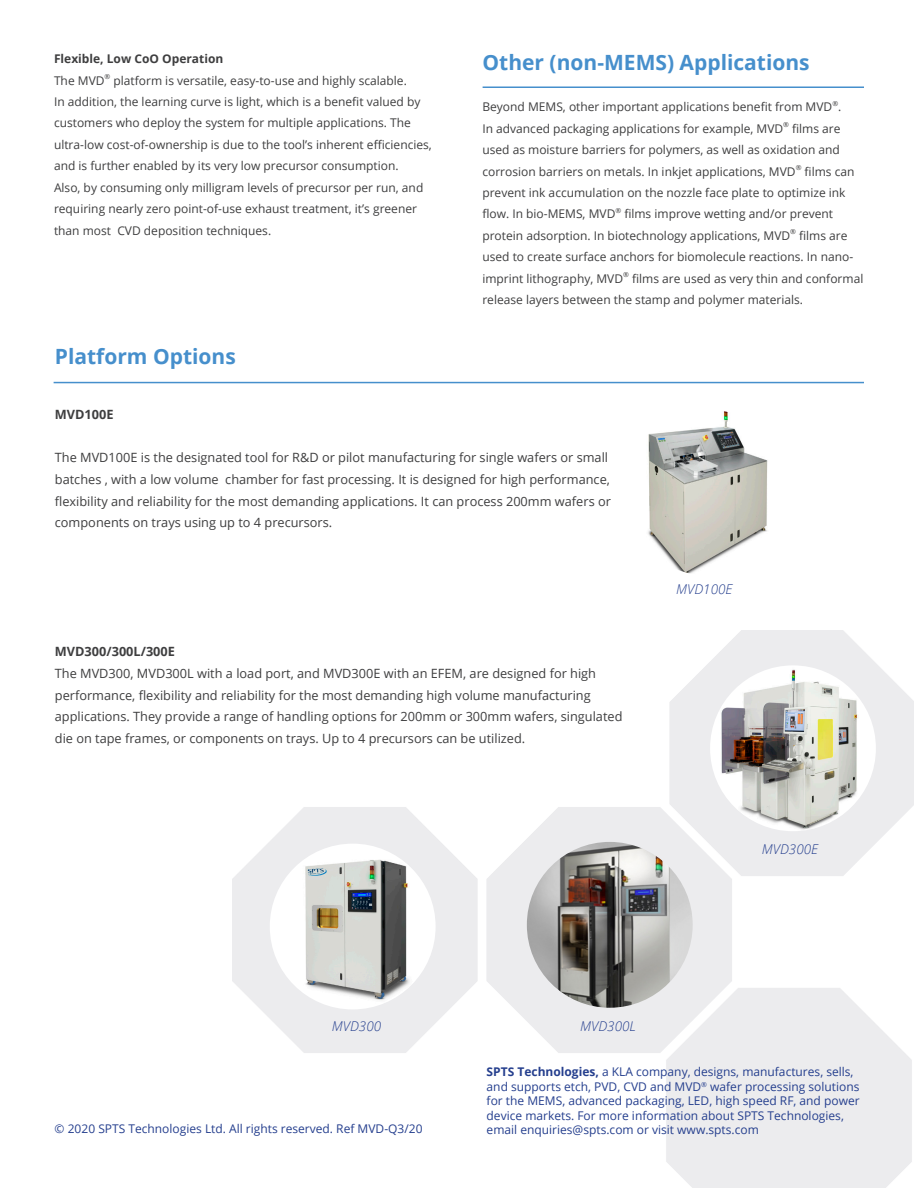
<style>
.page{position:relative;width:918px;height:1188px;background:#fff}
.page>*{position:absolute;margin:0;border:0;box-sizing:border-box;transform-origin:0 0}
.t1{font:700 21px "Open Sans";color:#468fcc}
.t2{font:italic 300 13.5px "Open Sans";color:#253f8e}
.t3{font:12.75px/21.6px "Open Sans";color:#3e3e3f}
.t4{font:700 12.75px "Open Sans";color:#3e3e3f}
.t5{font:12px/21.5px "Open Sans";color:#3e3e3f}
.t6{font:12px/14.4px "Open Sans";color:#253f8e}
.t7{font:700 12px "Open Sans";color:#3e3e3f}
.t8{font:7.05px "Open Sans";color:#3e3e3f}
.s1{font-weight:700}
</style>
<div class="page">
<hr style="left:54px;top:382px;width:810px;height:1px;background:#468fcc">
<img style="left:624px;top:409px;width:166px;height:166px;border-radius:83px">
<hr style="left:483px;top:86px;width:381px;height:2px;background:#468fcc">
<img style="left:710px;top:665px;width:166px;height:166px;border-radius:83px">
<img style="left:270px;top:844px;width:166px;height:165px;border-radius:83px">
<img style="left:527px;top:842px;width:166px;height:166px;border-radius:83px">
<p class="t7" style="left:54px;top:50px;width:171px">Flexible, Low CoO Operation</p>
<p class="t5" style="left:54px;top:69px;width:52px">The MVD</p>
<p class="t8" style="left:105px;top:72px;width:7px">®</p>
<p class="t5" style="left:54px;top:69px;width:379px;text-indent:60px">platform is versatile, easy-to-use and highly scalable.<br>In addition, the learning curve is light, which is a benefit valued by customers who deploy the system for multiple applications. The ultra-low cost-of-ownership is due to the tool’s inherent efficiencies, and is further enabled by its very low precursor consumption.<br>Also, by consuming only milligram levels of precursor per run, and requiring nearly zero point-of-use exhaust treatment, it’s greener than most CVD deposition techniques.</p>
<p class="t1" style="left:55px;top:341px;width:182px">Platform Options</p>
<p class="t1" style="left:483px;top:48px;width:329px">Other (non-MEMS) Applications</p>
<p class="t5" style="left:482px;top:96px;width:352px">Beyond MEMS, other important applications benefit from MVD</p>
<p class="t8" style="left:832px;top:98px;width:7px">®</p>
<p class="t5" style="left:838px;top:96px;width:5px">.</p>
<p class="t5" style="left:482px;top:117px;width:302px">In advanced packaging applications for example, MVD</p>
<p class="t8" style="left:783px;top:120px;width:7px">®</p>
<p class="t5" style="left:482px;top:117px;width:360px;text-align:justify;text-indent:310px">films are used as moisture barriers for polymers, as well as oxidation and corrosion barriers on metals. In inkjet applications, MVD</p>
<p class="t8" style="left:796px;top:163px;width:7px">®</p>
<p class="t5" style="left:482px;top:160px;width:374px;text-indent:322px">films can prevent ink accumulation on the nozzle face plate to optimize ink flow. In bio-MEMS, MVD</p>
<p class="t8" style="left:615px;top:206px;width:7px">®</p>
<p class="t5" style="left:482px;top:203px;width:352px;text-indent:142px">films improve wetting and/or prevent protein adsorption. In biotechnology applications, MVD</p>
<p class="t8" style="left:790px;top:227px;width:7px">®</p>
<p class="t5" style="left:482px;top:225px;width:372px;text-indent:317px">films are used to create surface anchors for biomolecule reactions. In nano&shy;imprint lithography, MVD</p>
<p class="t8" style="left:623px;top:270px;width:7px">®</p>
<p class="t5" style="left:482px;top:267px;width:382px;text-indent:150px">films are used as very thin and conformal release layers between the stamp and polymer materials.</p>
<p class="t4" style="left:55px;top:406px;width:60px">MVD100E</p>
<p class="t3" style="left:55px;top:447px;width:558px">The MVD100E is the designated tool for R&amp;D or pilot manufacturing for single wafers or small batches , with a low volume chamber for fast processing. It is designed for high performance, flexibility and reliability for the most demanding applications. It can process 200mm wafers or components on trays using up to 4 precursors.</p>
<p class="t4" style="left:55px;top:643px;width:122px">MVD300/300L/300E</p>
<p class="t3" style="left:55px;top:662px;width:569px">The MVD300, MVD300L with a load port, and MVD300E with an EFEM, are designed for high performance, flexibility and reliability for the most demanding high volume manufacturing applications. They provide a range of handling options for 200mm or 300mm wafers, singulated die on tape frames, or components on trays. Up to 4 precursors can be utilized.</p>
<p class="t2" style="left:676px;top:580px;width:58px">MVD100E</p>
<p class="t2" style="left:762px;top:840px;width:58px">MVD300E</p>
<p class="t2" style="left:332px;top:1017px;width:51px">MVD300</p>
<p class="t2" style="left:580px;top:1017px;width:57px">MVD300L</p>
<p class="t6" style="left:55px;top:1121px;width:369px">© 2020 SPTS Technologies Ltd. All rights reserved. Ref MVD-Q3/20</p>
<p class="t6" style="left:487px;top:1065px;width:375px"><span class="s1">SPTS Technologies,</span> a KLA company, designs, manufactures, sells, and supports etch, PVD, CVD and MVD<sup>®</sup> wafer processing solutions for the MEMS, advanced packaging, LED, high speed RF, and power device markets. For more information about SPTS Technologies, email enquiries@spts.com or visit www.spts.com</p>
</div>
